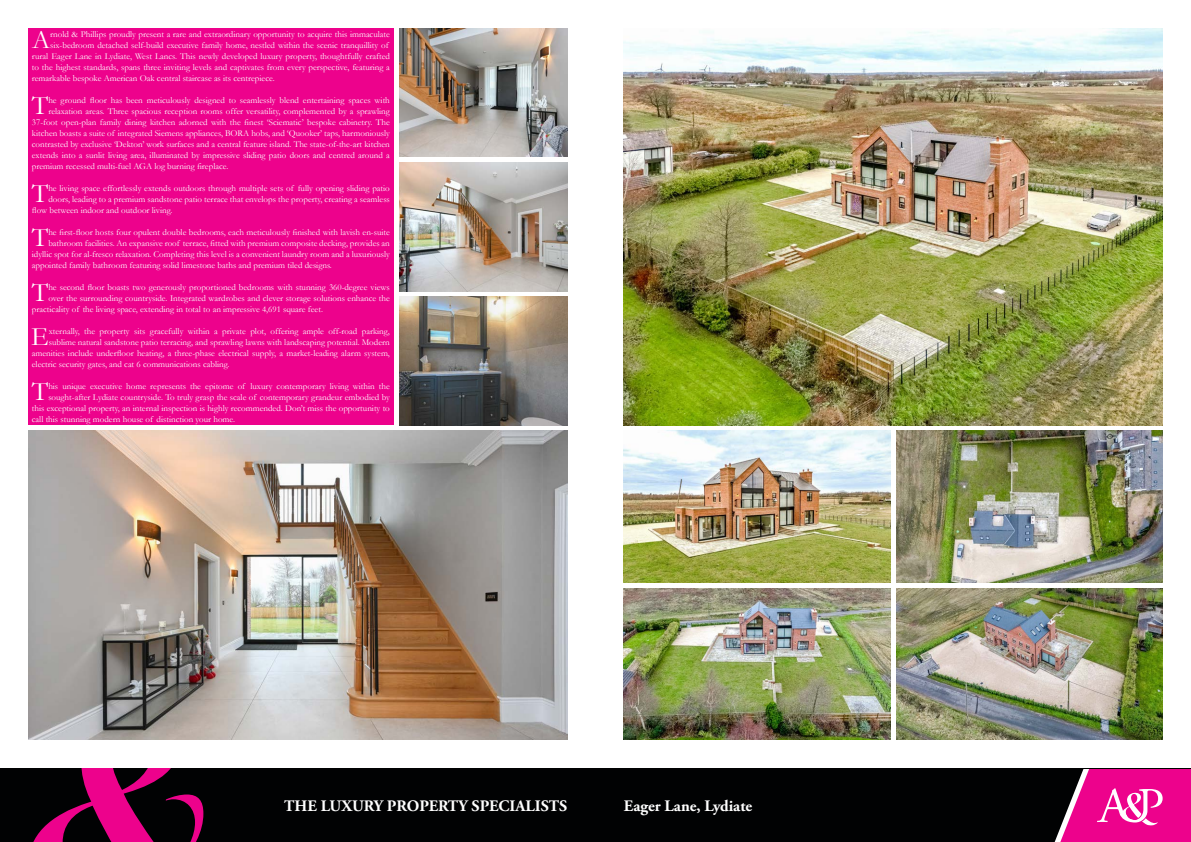
<style>
.page{position:relative;width:1191px;height:842px;background:#fff}
.page>*{position:absolute;margin:0;border:0;box-sizing:border-box;transform-origin:0 0}
.t1{font:26.6px "Garamond";color:#fff}
.t2{font:700 16px "Adobe Garamond Pro";color:#fff}
.t3{font:9px "Garamond";color:#fff}
</style>
<div class="page">
<div style="left:0;top:769px;width:1191px;height:73px;background:#010203"></div>
<svg style="left:33px;top:769px;width:171px;height:73px"></svg>
<svg style="left:1054px;top:769px;width:137px;height:73px;background:#d51e89"></svg>
<img style="left:28px;top:431px;width:539px;height:309px">
<div style="left:28px;top:28px;width:366px;height:397px;background:#ed028c"></div>
<img style="left:624px;top:28px;width:538px;height:397px">
<img style="left:896px;top:588px;width:266px;height:152px">
<img style="left:624px;top:588px;width:266px;height:152px">
<img style="left:896px;top:431px;width:266px;height:152px">
<img style="left:624px;top:431px;width:266px;height:152px">
<img style="left:399px;top:297px;width:168px;height:128px">
<img style="left:399px;top:163px;width:168px;height:128px">
<img style="left:399px;top:28px;width:168px;height:129px">
<p class="t1" style="left:32px;top:22px;width:20px">A</p>
<p class="t3" style="left:50px;top:28px;width:341px">rnold &amp; Phillips proudly present a rare and extraordinary opportunity to acquire this immaculate</p>
<p class="t3" style="left:50px;top:39px;width:340px">six-bedroom detached self-build executive family home, nestled within the scenic tranquillity of</p>
<p class="t3" style="left:32px;top:50px;width:359px">rural Eager Lane in Lydiate, West Lancs. This newly developed luxury property, thoughtfully crafted</p>
<p class="t3" style="left:32px;top:61px;width:359px">to the highest standards, spans three inviting levels and captivates from every perspective, featuring a</p>
<p class="t3" style="left:32px;top:72px;width:244px">remarkable bespoke American Oak central staircase as its centrepiece.</p>
<p class="t1" style="left:32px;top:88px;width:18px">T</p>
<p class="t3" style="left:48px;top:94px;width:343px">he ground floor has been meticulously designed to seamlessly blend entertaining spaces with</p>
<p class="t3" style="left:48px;top:105px;width:343px">relaxation areas. Three spacious reception rooms offer versatility, complemented by a sprawling</p>
<p class="t3" style="left:32px;top:116px;width:359px">37-foot open-plan family dining kitchen adorned with the finest ‘Sciematic’ bespoke cabinetry. The</p>
<p class="t3" style="left:32px;top:127px;width:359px">kitchen boasts a suite of integrated Siemens appliances, BORA hobs, and ‘Quooker’ taps, harmoniously</p>
<p class="t3" style="left:32px;top:138px;width:359px">contrasted by exclusive ‘Dekton’ work surfaces and a central feature island. The state-of-the-art kitchen</p>
<p class="t3" style="left:32px;top:149px;width:359px">extends into a sunlit living area, illuminated by impressive sliding patio doors and centred around a</p>
<p class="t3" style="left:32px;top:160px;width:198px">premium recessed multi-fuel AGA log burning fireplace.</p>
<p class="t1" style="left:32px;top:176px;width:18px">T</p>
<p class="t3" style="left:48px;top:182px;width:343px">he living space effortlessly extends outdoors through multiple sets of fully opening sliding patio</p>
<p class="t3" style="left:48px;top:193px;width:343px">doors, leading to a premium sandstone patio terrace that envelops the property, creating a seamless</p>
<p class="t3" style="left:32px;top:204px;width:142px">flow between indoor and outdoor living.</p>
<p class="t1" style="left:32px;top:220px;width:18px">T</p>
<p class="t3" style="left:48px;top:226px;width:343px">he first-floor hosts four opulent double bedrooms, each meticulously finished with lavish en-suite</p>
<p class="t3" style="left:48px;top:237px;width:343px">bathroom facilities. An expansive roof terrace, fitted with premium composite decking, provides an</p>
<p class="t3" style="left:32px;top:248px;width:359px">idyllic spot for al-fresco relaxation. Completing this level is a convenient laundry room and a luxuriously</p>
<p class="t3" style="left:32px;top:259px;width:301px">appointed family bathroom featuring solid limestone baths and premium tiled designs.</p>
<p class="t1" style="left:32px;top:275px;width:18px">T</p>
<p class="t3" style="left:48px;top:281px;width:343px">he second floor boasts two generously proportioned bedrooms with stunning 360-degree views</p>
<p class="t3" style="left:48px;top:292px;width:343px">over the surrounding countryside. Integrated wardrobes and clever storage solutions enhance the</p>
<p class="t3" style="left:32px;top:303px;width:292px">practicality of the living space, extending in total to an impressive 4,691 square feet.</p>
<p class="t1" style="left:31px;top:319px;width:19px">E</p>
<p class="t3" style="left:49px;top:325px;width:343px">xternally, the property sits gracefully within a private plot, offering ample off-road parking,</p>
<p class="t3" style="left:49px;top:336px;width:343px">sublime natural sandstone patio terracing, and sprawling lawns with landscaping potential. Modern</p>
<p class="t3" style="left:32px;top:347px;width:359px">amenities include underfloor heating, a three-phase electrical supply, a market-leading alarm system,</p>
<p class="t3" style="left:32px;top:358px;width:199px">electric security gates, and cat 6 communications cabling.</p>
<p class="t1" style="left:32px;top:374px;width:18px">T</p>
<p class="t3" style="left:48px;top:380px;width:343px">his unique executive home represents the epitome of luxury contemporary living within the</p>
<p class="t3" style="left:48px;top:391px;width:343px">sought-after Lydiate countryside. To truly grasp the scale of contemporary grandeur embodied by</p>
<p class="t3" style="left:32px;top:402px;width:359px">this exceptional property, an internal inspection is highly recommended. Don’t miss the opportunity to</p>
<p class="t3" style="left:32px;top:413px;width:205px">call this stunning modern house of distinction your home.</p>
<p class="t2" style="left:284px;top:797px;width:284px">THE LUXURY PROPERTY SPECIALISTS</p>
<p class="t2" style="left:624px;top:797px;width:130px">Eager Lane, Lydiate</p>
</div>
